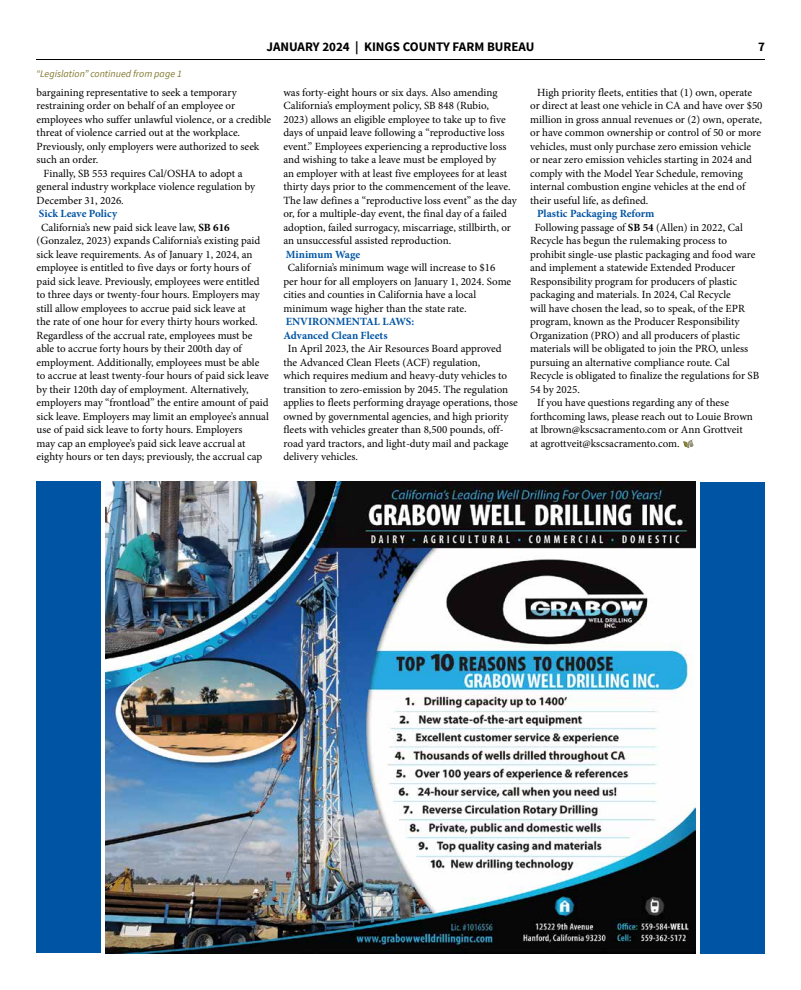
<style>
.page{position:relative;width:801px;height:990px;background:#fff}
.page>*{position:absolute;margin:0;border:0;box-sizing:border-box;transform-origin:0 0}
.t1{font:700 13px "Source Sans Pro";color:#000}
.t2{font:11px/13.5px "Minion Pro";color:#000}
.t3{font:700 11px/13.5px "Minion Pro";color:#0054a4}
.t4{font:italic 10px "Source Sans Pro";color:#817a30}
.s1{font-weight:700}
</style>
<div class="page">
<hr style="left:36px;top:59px;width:729px;height:1px;background:#000">
<div style="left:36px;top:481px;width:65px;height:472px;background:#0054a4"></div>
<img style="left:106px;top:481px;width:589px;height:472px">
<div style="left:701px;top:482px;width:64px;height:472px;background:#0054a4"></div>
<svg style="left:683px;top:440px;width:10px;height:8px"></svg>
<p class="t4" style="left:36px;top:67px;width:147px">“Legislation” continued from page 1</p>
<p class="t1" style="left:266px;top:38px;width:270px">JANUARY 2024 | KINGS COUNTY FARM BUREAU</p>
<p class="t1" style="left:758px;top:38px;width:8px">7</p>
<p class="t2" style="left:37px;top:86px;width:202px">bargaining representative to seek a temporary</p>
<p class="t2" style="left:37px;top:99px;width:200px">restraining order on behalf of an employee or</p>
<p class="t2" style="left:37px;top:113px;width:236px">employees who suffer unlawful violence, or a credible</p>
<p class="t2" style="left:37px;top:126px;width:205px">threat of violence carried out at the workplace.</p>
<p class="t2" style="left:37px;top:140px;width:224px">Previously, only employers were authorized to seek</p>
<p class="t2" style="left:37px;top:153px;width:63px">such an order.</p>
<p class="t2" style="left:44px;top:167px;width:200px">Finally, SB 553 requires Cal/OSHA to adopt a</p>
<p class="t2" style="left:37px;top:180px;width:220px">general industry workplace violence regulation by</p>
<p class="t2" style="left:37px;top:194px;width:89px">December 31, 2026.</p>
<p class="t3" style="left:39px;top:207px;width:80px">Sick Leave Policy</p>
<p class="t2" style="left:41px;top:221px;width:190px">California’s new paid sick leave law, <span class="s1">SB 616</span></p>
<p class="t2" style="left:37px;top:234px;width:225px">(Gonzalez, 2023) expands California’s existing paid</p>
<p class="t2" style="left:37px;top:248px;width:218px">sick leave requirements. As of January 1, 2024, an</p>
<p class="t2" style="left:37px;top:261px;width:215px">employee is entitled to five days or forty hours of</p>
<p class="t2" style="left:37px;top:275px;width:225px">paid sick leave. Previously, employees were entitled</p>
<p class="t2" style="left:37px;top:288px;width:225px">to three days or twenty-four hours. Employers may</p>
<p class="t2" style="left:37px;top:302px;width:211px">still allow employees to accrue paid sick leave at</p>
<p class="t2" style="left:37px;top:315px;width:223px">the rate of one hour for every thirty hours worked.</p>
<p class="t2" style="left:37px;top:329px;width:217px">Regardless of the accrual rate, employees must be</p>
<p class="t2" style="left:37px;top:342px;width:207px">able to accrue forty hours by their 200th day of</p>
<p class="t2" style="left:37px;top:356px;width:224px">employment. Additionally, employees must be able</p>
<p class="t2" style="left:37px;top:369px;width:234px">to accrue at least twenty-four hours of paid sick leave</p>
<p class="t2" style="left:37px;top:383px;width:213px">by their 120th day of employment. Alternatively,</p>
<p class="t2" style="left:37px;top:396px;width:234px">employers may “frontload” the entire amount of paid</p>
<p class="t2" style="left:37px;top:410px;width:234px">sick leave. Employers may limit an employee’s annual</p>
<p class="t2" style="left:37px;top:423px;width:208px">use of paid sick leave to forty hours. Employers</p>
<p class="t2" style="left:37px;top:437px;width:211px">may cap an employee’s paid sick leave accrual at</p>
<p class="t2" style="left:37px;top:450px;width:227px">eighty hours or ten days; previously, the accrual cap</p>
<p class="t2" style="left:283px;top:86px;width:235px">was forty-eight hours or six days. Also amending California’s employment policy, SB 848 (Rubio,<br>2023) allows an eligible employee to take up to five days of unpaid leave following a “reproductive loss event.” Employees experiencing a reproductive loss and wishing to take a leave must be employed by<br>an employer with at least five employees for at least thirty days prior to the commencement of the leave.<br>The law defines a “reproductive loss event” as the day or, for a multiple-day event, the final day of a failed adoption, failed surrogacy, miscarriage, stillbirth, or an unsuccessful assisted reproduction.</p>
<p class="t3" style="left:286px;top:247px;width:76px">Minimum Wage</p>
<p class="t2" style="left:283px;top:261px;width:229px;text-indent:4px">California’s minimum wage will increase to $16 per hour for all employers on January 1, 2024. Some cities and counties in California have a local minimum wage higher than the state rate.</p>
<p class="t3" style="left:283px;top:315px;width:132px">ENVIRONMENTAL LAWS:<br>Advanced Clean Fleets</p>
<p class="t2" style="left:283px;top:342px;width:236px;text-indent:4px">In April 2023, the Air Resources Board approved the Advanced Clean Fleets (ACF) regulation,<br>which requires medium and heavy-duty vehicles to transition to zero-emission by 2045. The regulation applies to fleets performing drayage operations, those owned by governmental agencies, and high priority fleets with vehicles greater than 8,500 pounds, off&shy;road yard tractors, and light-duty mail and package delivery vehicles.</p>
<p class="t2" style="left:530px;top:86px;width:234px;text-indent:7px">High priority fleets, entities that (1) own, operate or direct at least one vehicle in CA and have over $50 million in gross annual revenues or (2) own, operate, or have common ownership or control of 50 or more vehicles, must only purchase zero emission vehicle or near zero emission vehicles starting in 2024 and comply with the Model Year Schedule, removing internal combustion engine vehicles at the end of their useful life, as defined.</p>
<p class="t3" style="left:537px;top:207px;width:119px">Plastic Packaging Reform</p>
<p class="t2" style="left:535px;top:221px;width:210px">Following passage of <span class="s1">SB 54</span> (Allen) in 2022, Cal</p>
<p class="t2" style="left:530px;top:234px;width:198px">Recycle has begun the rulemaking process to</p>
<p class="t2" style="left:530px;top:248px;width:227px">prohibit single-use plastic packaging and food ware</p>
<p class="t2" style="left:530px;top:261px;width:207px">and implement a statewide Extended Producer</p>
<p class="t2" style="left:530px;top:275px;width:208px">Responsibility program for producers of plastic</p>
<p class="t2" style="left:530px;top:288px;width:202px">packaging and materials. In 2024, Cal Recycle</p>
<p class="t2" style="left:530px;top:302px;width:216px">will have chosen the lead, so to speak, of the EPR</p>
<p class="t2" style="left:530px;top:315px;width:211px">program, known as the Producer Responsibility</p>
<p class="t2" style="left:530px;top:329px;width:212px">Organization (PRO) and all producers of plastic</p>
<p class="t2" style="left:530px;top:342px;width:219px">materials will be obligated to join the PRO, unless</p>
<p class="t2" style="left:530px;top:356px;width:201px">pursuing an alternative compliance route. Cal</p>
<p class="t2" style="left:530px;top:369px;width:230px">Recycle is obligated to finalize the regulations for SB</p>
<p class="t2" style="left:530px;top:383px;width:51px">54 by 2025.</p>
<p class="t2" style="left:537px;top:396px;width:193px">If you have questions regarding any of these</p>
<p class="t2" style="left:530px;top:410px;width:224px">forthcoming laws, please reach out to Louie Brown</p>
<p class="t2" style="left:530px;top:423px;width:214px">at lbrown@kscsacramento.com or Ann Grottveit</p>
<p class="t2" style="left:530px;top:437px;width:151px">at agrottveit@kscsacramento.com.</p>
</div>
